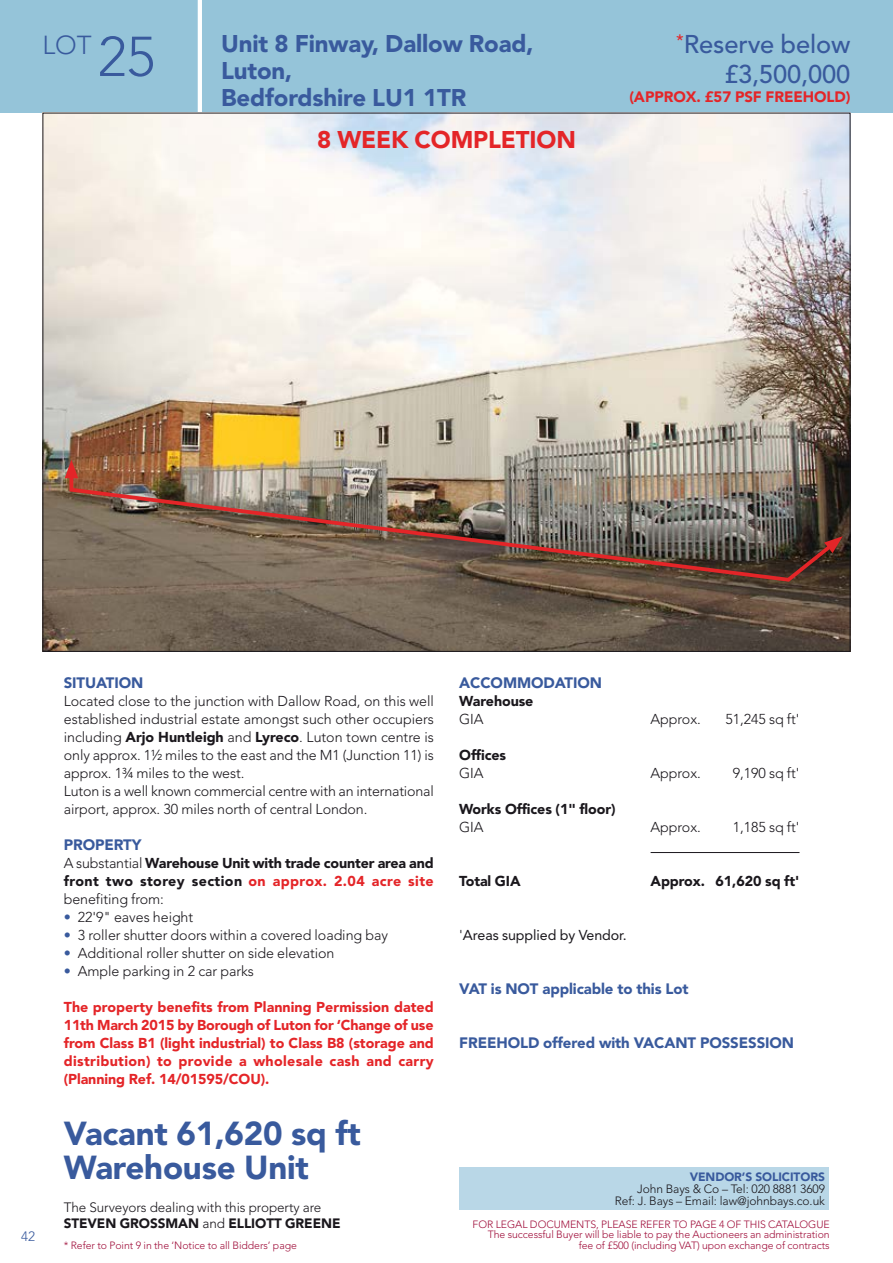
<style>
.page{position:relative;width:893px;height:1263px;background:#fff}
.page>*{position:absolute;margin:0;border:0;box-sizing:border-box;transform-origin:0 0}
.t1{font:300 55.5px "Avenir LT Std";color:#395a9d}
.t2{font:900 33px/34.5px "Avenir LT Std";letter-spacing:-.005em;color:#395a9d}
.t3{font:300 25.8px "Avenir LT Std";color:#395a9d}
.t4{font:500 25.5px/29.2px "Avenir LT Std";letter-spacing:-.005em;color:#395a9d;text-align:right}
.t5{font:900 24px/27px "Avenir LT Std";letter-spacing:-.005em;color:#395a9d}
.t6{font:900 24px "Avenir LT Std";letter-spacing:-.005em;color:#e42528}
.t7{font:900 15px "Avenir LT Std";letter-spacing:-.005em;color:#395a9d}
.t8{font:900 15px "Avenir LT Std";letter-spacing:-.005em;color:#e42528}
.t9{font:300 14.25px/18px "Avenir LT Std";letter-spacing:-.005em;color:#1a171c}
.t10{font:900 14.25px/18px "Avenir LT Std";letter-spacing:.025em;color:#e42528;text-align:justify}
.t11{font:900 14.25px/18px "Avenir LT Std";letter-spacing:-.005em;color:#1a171c;text-align:justify}
.t12{font:14.25px "Avenir LT Std";letter-spacing:-.005em;color:#1a171c}
.t13{font:300 13.5px/16.5px "Avenir LT Std";letter-spacing:-.005em;color:#1a171c}
.t14{font:300 13.5px "Avenir LT Std";color:#395a9d}
.t15{font:300 12px/12px "Avenir LT Std";letter-spacing:-.005em;color:#1a171c;text-align:right}
.t16{font:900 12px "Avenir LT Std";letter-spacing:-.005em;color:#395a9d}
.t17{font:300 10.5px/10.5px "Avenir LT Std";letter-spacing:-.005em;color:#a00f3b;text-align:right}
.s1{font-weight:900}
.s2{font-weight:300}
.s3{color:#e42528}
.s4{color:#395a9d}
</style>
<div class="page">
<div style="left:0;top:0;width:893px;height:113px;background:#95c4d9"></div>
<hr style="left:198px;top:0;width:4px;height:113px;background:#fff">
<img style="left:45px;top:115px;width:803px;height:535px">
<div style="left:459px;top:1167px;width:370px;height:43px;background:#b9d7e7"></div>
<hr style="left:651px;top:852px;width:148px;height:1px;background:#1a171c">
<img style="left:68px;top:467px;width:771px;height:117px">
<svg style="left:65px;top:460px;width:13px;height:18px"></svg>
<svg style="left:824px;top:536px;width:19px;height:17px"></svg>
<h3 class="t3" style="left:43px;top:30px;width:51px">LOT</h3>
<h1 class="t1" style="left:98px;top:24px;width:59px">25</h1>
<h3 class="t5" style="left:221px;top:30px;width:314px">Unit 8 Finway, Dallow Road,<br>Luton,<br>Bedfordshire LU1 1TR</h3>
<h3 class="t4" style="left:676px;top:30px;width:176px"><sup>*</sup>Reserve below £3,500,000</h3>
<p class="t8" style="left:629px;top:88px;width:223px">(APPROX. £57 PSF FREEHOLD)</p>
<h3 class="t6" style="left:317px;top:125px;width:260px">8 WEEK COMPLETION</h3>
<p class="t14" style="left:21px;top:1229px;width:15px">42</p>
<p class="t7" style="left:64px;top:673px;width:81px">SITUATION</p>
<p class="t9" style="left:64px;top:692px;width:372px">Located close to the junction with Dallow Road, on this well established industrial estate amongst such other occupiers including <span class="s1">Arjo Huntleigh</span> and <span class="s1">Lyreco</span>. Luton town centre is only approx. 1½ miles to the east and the M1 (Junction 11) is approx. 1¾ miles to the west.<br>Luton is a well known commercial centre with an international airport, approx. 30 miles north of central London.</p>
<p class="t7" style="left:64px;top:835px;width:79px">PROPERTY</p>
<p class="t11" style="left:64px;top:854px;width:372px"><span class="s2">A substantial</span> Warehouse Unit with trade counter area and front two storey section <span class="s3">on approx. 2.04 acre site </span><span class="s2">benefiting from:</span></p>
<p class="t9" style="left:64px;top:908px;width:131px"><span class="s4">•</span> 22'9" eaves height</p>
<p class="t9" style="left:64px;top:926px;width:326px"><span class="s4">•</span> 3 roller shutter doors within a covered loading bay</p>
<p class="t9" style="left:64px;top:944px;width:272px"><span class="s4">•</span> Additional roller shutter on side elevation</p>
<p class="t9" style="left:64px;top:962px;width:192px"><span class="s4">•</span> Ample parking in 2 car parks</p>
<p class="t10" style="left:64px;top:998px;width:372px">The property benefits from Planning Permission dated 11th March 2015 by Borough of Luton for ‘Change of use from Class B1 (light industrial) to Class B8 (storage and distribution) to provide a wholesale cash and carry (Planning Ref. 14/01595/COU).</p>
<h2 class="t2" style="left:64px;top:1116px;width:299px">Vacant 61,620 sq ft<br>Warehouse Unit</h2>
<p class="t13" style="left:64px;top:1199px;width:278px">The Surveyors dealing with this property are<br><span class="s1">STEVEN GROSSMAN</span> and <span class="s1">ELLIOTT GREENE</span></p>
<p class="t17" style="left:64px;top:1240px;width:235px">* Refer to Point 9 in the ‘Notice to all Bidders’ page</p>
<p class="t7" style="left:459px;top:673px;width:144px">ACCOMMODATION</p>
<p class="t11" style="left:459px;top:692px;width:76px">Warehouse</p>
<p class="t9" style="left:459px;top:710px;width:26px">GIA</p>
<p class="t9" style="left:651px;top:710px;width:52px">Approx.</p>
<p class="t9" style="left:725px;top:710px;width:76px">51,245 sq ft'</p>
<p class="t11" style="left:459px;top:746px;width:48px">Offices</p>
<p class="t9" style="left:459px;top:764px;width:26px">GIA</p>
<p class="t9" style="left:651px;top:764px;width:52px">Approx.</p>
<p class="t9" style="left:733px;top:764px;width:68px">9,190 sq ft'</p>
<p class="t11" style="left:459px;top:800px;width:158px">Works Offices (1" floor)</p>
<p class="t9" style="left:459px;top:818px;width:26px">GIA</p>
<p class="t9" style="left:651px;top:818px;width:52px">Approx.</p>
<p class="t9" style="left:733px;top:818px;width:68px">1,185 sq ft'</p>
<p class="t11" style="left:459px;top:872px;width:63px">Total GIA</p>
<p class="t11" style="left:651px;top:872px;width:150px">Approx. 61,620 sq ft'</p>
<p class="t12" style="left:459px;top:926px;width:169px"><span class="s2">'</span>Areas supplied by Vendor.</p>
<p class="t7" style="left:459px;top:979px;width:231px">VAT is NOT applicable to this Lot</p>
<p class="t7" style="left:459px;top:1033px;width:336px">FREEHOLD offered with VACANT POSSESSION</p>
<p class="t16" style="left:690px;top:1169px;width:137px">VENDOR’S SOLICITORS</p>
<p class="t15" style="left:615px;top:1182px;width:212px">John Bays &amp; Co – Tel: 020 8881 3609<br>Ref: J. Bays – Email: law@johnbays.co.uk</p>
<p class="t17" style="left:473px;top:1219px;width:359px">FOR LEGAL DOCUMENTS, PLEASE REFER TO PAGE 4 OF THIS CATALOGUE<br>The successful Buyer will be liable to pay the Auctioneers an administration fee of £500 (including VAT) upon exchange of contracts</p>
</div>
